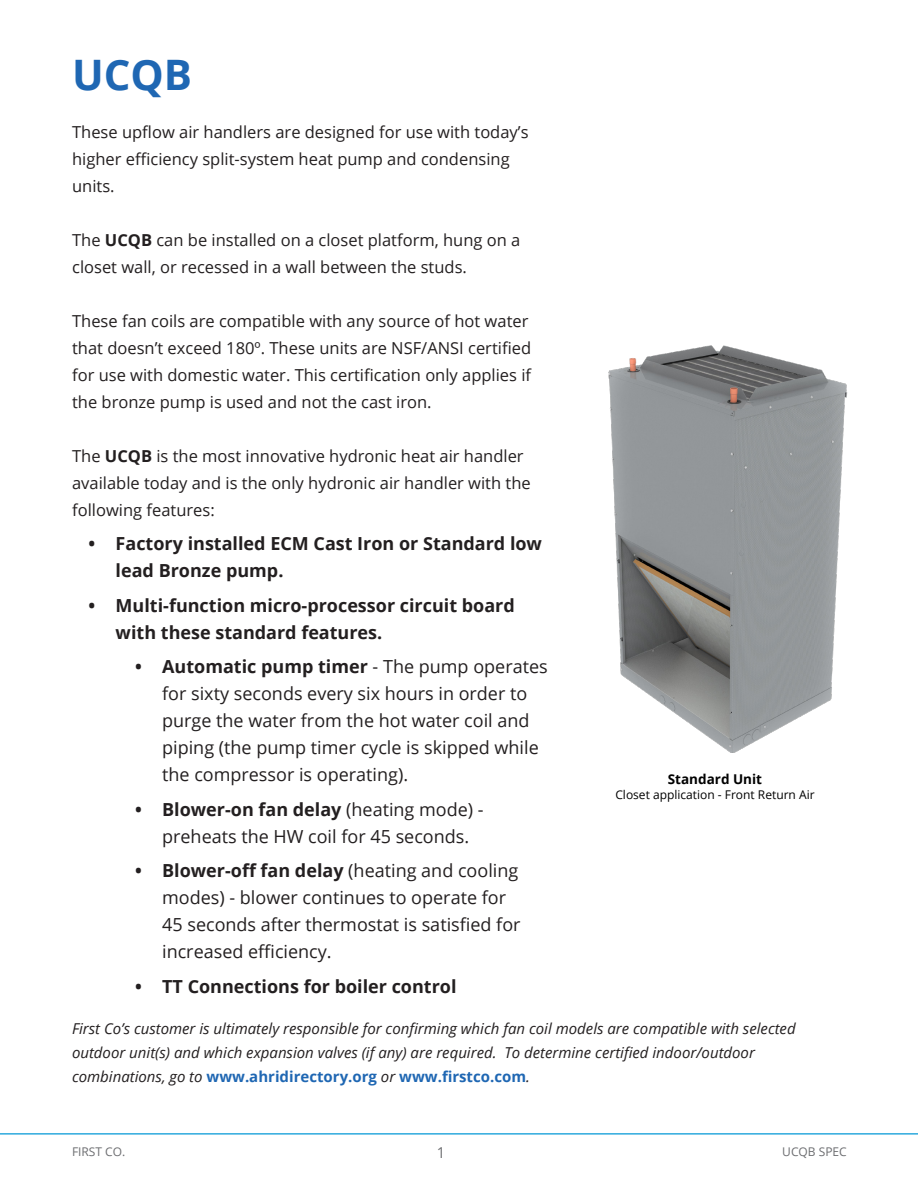
<style>
.page{position:relative;width:918px;height:1188px;background:#fff}
.page>*{position:absolute;margin:0;border:0;box-sizing:border-box;transform-origin:0 0}
.t1{font:700 42px "Open Sans";color:#1f67b3}
.t2{font:18px/27px "Open Sans";color:#231f20}
.t3{font:700 18px/27px "Open Sans";color:#231f20}
.t4{font:16.5px/27px "Open Sans";color:#231f20}
.t5{font:italic 15px/24px "Open Sans";color:#231f20}
.t6{font:15px "Open Sans";color:#6c6d70}
.t7{font:700 13.5px "Open Sans";color:#000}
.t8{font:12px "Open Sans";color:#000}
.t9{font:12px "Open Sans";color:#6c6d70}
.s1{font-weight:700}
.s2{font-weight:700;font-style:normal;color:#1f67b3}
</style>
<div class="page">
<hr style="left:0;top:1133px;width:918px;height:2px;background:#2da9dd">
<img style="left:608px;top:345px;width:240px;height:407px">
<p class="t1" style="left:72px;top:45px;width:122px">UCQB</p>
<p class="t4" style="left:72px;top:118px;width:458px">These upflow air handlers are designed for use with today’s higher efficiency split-system heat pump and condensing units.</p>
<p class="t4" style="left:72px;top:226px;width:450px">The <span class="s1">UCQB</span> can be installed on a closet platform, hung on a closet wall, or recessed in a wall between the studs.</p>
<p class="t4" style="left:72px;top:307px;width:461px">These fan coils are compatible with any source of hot water that doesn’t exceed 180º. These units are NSF/ANSI certified for use with domestic water. This certification only applies if the bronze pump is used and not the cast iron.</p>
<p class="t4" style="left:72px;top:442px;width:460px">The <span class="s1">UCQB</span> is the most innovative hydronic heat air handler available today and is the only hydronic air handler with the following features:</p>
<p class="t3" style="left:116px;top:530px;width:428px;text-indent:-27px">• Factory installed ECM Cast Iron or Standard low lead Bronze pump.</p>
<p class="t3" style="left:116px;top:591px;width:401px;text-indent:-27px">• Multi-function micro-processor circuit board with these standard features.</p>
<p class="t2" style="left:162px;top:653px;width:387px;text-indent:-27px"><span class="s1">• Automatic pump timer</span> - The pump operates for sixty seconds every six hours in order to purge the water from the hot water coil and piping (the pump timer cycle is skipped while the compressor is operating).</p>
<p class="t2" style="left:162px;top:795px;width:323px;text-indent:-27px"><span class="s1">• Blower-on fan delay</span> (heating mode) - preheats the HW coil for 45 seconds.</p>
<p class="t2" style="left:162px;top:857px;width:360px;text-indent:-27px"><span class="s1">• Blower-off fan delay</span> (heating and cooling modes) - blower continues to operate for 45 seconds after thermostat is satisfied for increased efficiency.</p>
<p class="t3" style="left:135px;top:972px;width:323px">• TT Connections for boiler control</p>
<p class="t7" style="left:668px;top:770px;width:96px">Standard Unit</p>
<p class="t8" style="left:615px;top:786px;width:201px">Closet application - Front Return Air</p>
<p class="t5" style="left:72px;top:1016px;width:725px">First Co’s customer is ultimately responsible for confirming which fan coil models are compatible with selected outdoor unit(s) and which expansion valves (if any) are required. To determine certified indoor/outdoor combinations, go to <span class="s2">www.ahridirectory.org</span> or <span class="s2">www.firstco.com</span>.</p>
<p class="t9" style="left:72px;top:1144px;width:55px">FIRST CO.</p>
<p class="t6" style="left:437px;top:1142px;width:10px">1</p>
<p class="t9" style="left:782px;top:1144px;width:66px">UCQB SPEC</p>
</div>
